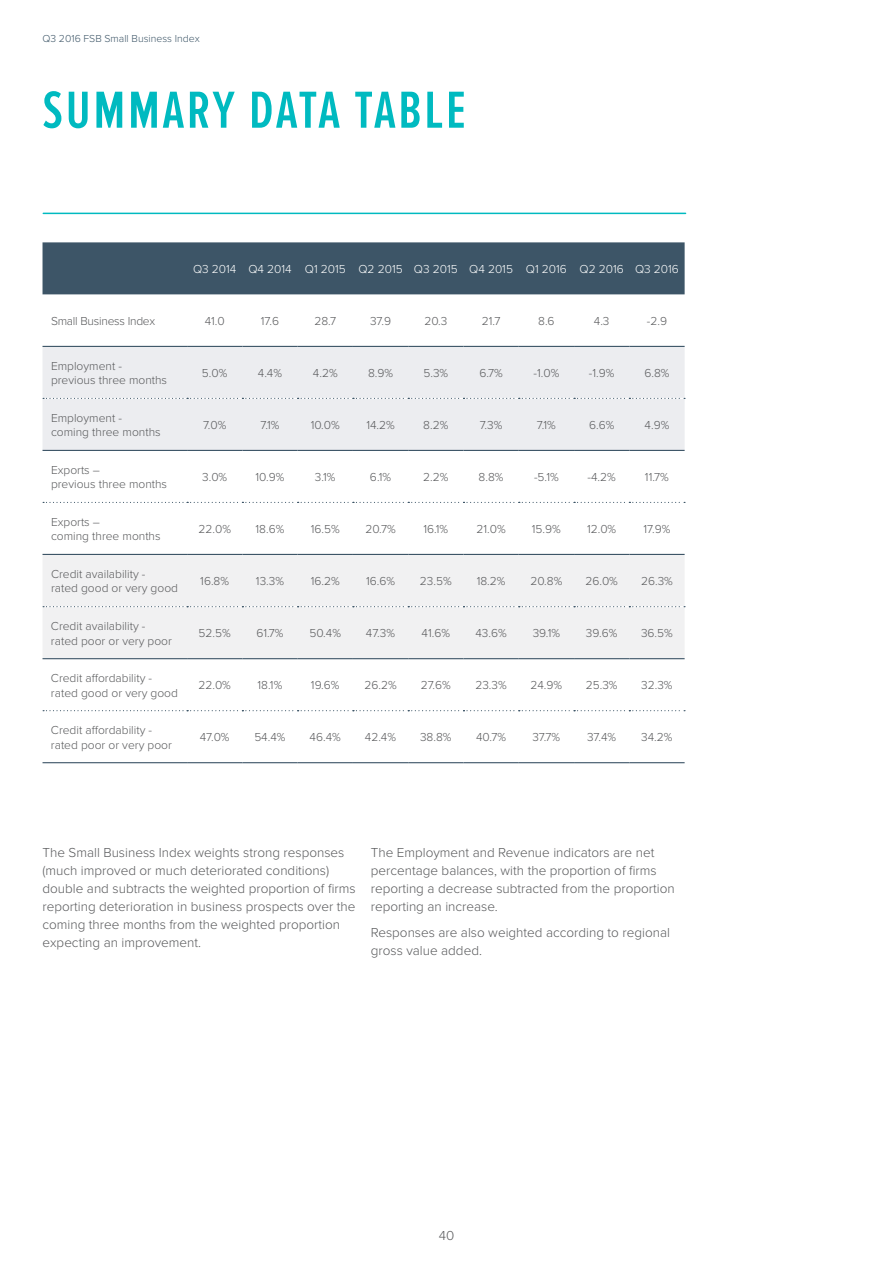
<style>
.page{position:relative;width:893px;height:1263px;background:#fff}
.page>*{position:absolute;margin:0;border:0;box-sizing:border-box;transform-origin:0 0}
.t1{font:600 54px "Proxima Nova Ex Cn";letter-spacing:.05em;color:#00bac0}
.t2{font:300 13.5px/18px "Proxima Nova";color:#58595b}
.t3{font:300 12px/14.4px "Proxima Nova";color:#58595b}
.t4{font:300 12px "Proxima Nova";color:#fff}
.t5{font:300 12px "Proxima Nova";letter-spacing:-.02em;color:#58595b}
.t6{font:300 10.5px "Proxima Nova";color:#3d5567}
</style>
<div class="page">
<hr style="left:43px;top:213px;width:643px;height:1px;background:#00bac0">
<div style="left:43px;top:242px;width:642px;height:52px;background:#3d5567"></div>
<div style="left:43px;top:347px;width:642px;height:103px;background:#ecedf0"></div>
<div style="left:43px;top:555px;width:642px;height:103px;background:#f1f1f2"></div>
<svg style="left:43px;top:659px;width:642px;height:53px"></svg>
<hr style="left:43px;top:346px;width:144px;height:1px;background:#3d5567">
<hr style="left:187px;top:346px;width:55px;height:1px;background:#3d5567">
<hr style="left:242px;top:346px;width:56px;height:1px;background:#3d5567">
<hr style="left:298px;top:346px;width:55px;height:1px;background:#3d5567">
<hr style="left:353px;top:346px;width:55px;height:1px;background:#3d5567">
<hr style="left:408px;top:346px;width:55px;height:1px;background:#3d5567">
<hr style="left:463px;top:346px;width:56px;height:1px;background:#3d5567">
<hr style="left:519px;top:346px;width:55px;height:1px;background:#3d5567">
<hr style="left:574px;top:346px;width:55px;height:1px;background:#3d5567">
<hr style="left:629px;top:346px;width:56px;height:1px;background:#3d5567">
<svg style="left:43px;top:398px;width:642px;height:1px"></svg>
<svg style="left:43px;top:450px;width:642px;height:104px"></svg>
<hr style="left:43px;top:554px;width:144px;height:1px;background:#3d5567">
<hr style="left:187px;top:554px;width:55px;height:1px;background:#3d5567">
<hr style="left:242px;top:554px;width:56px;height:1px;background:#3d5567">
<hr style="left:298px;top:554px;width:55px;height:1px;background:#3d5567">
<hr style="left:353px;top:554px;width:55px;height:1px;background:#3d5567">
<hr style="left:408px;top:554px;width:55px;height:1px;background:#3d5567">
<hr style="left:463px;top:554px;width:56px;height:1px;background:#3d5567">
<hr style="left:519px;top:554px;width:55px;height:1px;background:#3d5567">
<hr style="left:574px;top:554px;width:55px;height:1px;background:#3d5567">
<hr style="left:629px;top:554px;width:56px;height:1px;background:#3d5567">
<svg style="left:43px;top:606px;width:642px;height:1px"></svg>
<hr style="left:43px;top:658px;width:144px;height:1px;background:#3d5567">
<hr style="left:187px;top:658px;width:55px;height:1px;background:#3d5567">
<hr style="left:242px;top:658px;width:56px;height:1px;background:#3d5567">
<hr style="left:298px;top:658px;width:55px;height:1px;background:#3d5567">
<hr style="left:353px;top:658px;width:55px;height:1px;background:#3d5567">
<hr style="left:408px;top:658px;width:55px;height:1px;background:#3d5567">
<hr style="left:463px;top:658px;width:56px;height:1px;background:#3d5567">
<hr style="left:519px;top:658px;width:55px;height:1px;background:#3d5567">
<hr style="left:574px;top:658px;width:55px;height:1px;background:#3d5567">
<hr style="left:629px;top:658px;width:56px;height:1px;background:#3d5567">
<svg style="left:43px;top:710px;width:642px;height:1px"></svg>
<hr style="left:43px;top:762px;width:144px;height:1px;background:#3d5567">
<hr style="left:187px;top:762px;width:55px;height:1px;background:#3d5567">
<hr style="left:242px;top:762px;width:56px;height:1px;background:#3d5567">
<hr style="left:298px;top:762px;width:55px;height:1px;background:#3d5567">
<hr style="left:353px;top:762px;width:55px;height:1px;background:#3d5567">
<hr style="left:408px;top:762px;width:55px;height:1px;background:#3d5567">
<hr style="left:463px;top:762px;width:56px;height:1px;background:#3d5567">
<hr style="left:519px;top:762px;width:55px;height:1px;background:#3d5567">
<hr style="left:574px;top:762px;width:55px;height:1px;background:#3d5567">
<hr style="left:629px;top:762px;width:56px;height:1px;background:#3d5567">
<p class="t6" style="left:43px;top:32px;width:159px">Q3 2016 FSB Small Business Index</p>
<h1 class="t1" style="left:43px;top:80px;width:425px">SUMMARY DATA TABLE</h1>
<p class="t4" style="left:193px;top:262px;width:487px">Q3 2014 Q4 2014 Q1 2015 Q2 2015 Q3 2015 Q4 2015 Q1 2016 Q2 2016 Q3 2016</p>
<p class="t5" style="left:51px;top:314px;width:106px">Small Business Index</p>
<p class="t3" style="left:205px;top:314px;width:22px">41.0</p>
<p class="t3" style="left:261px;top:314px;width:20px">17.6</p>
<p class="t3" style="left:314px;top:314px;width:23px">28.7</p>
<p class="t3" style="left:370px;top:314px;width:22px">37.9</p>
<p class="t3" style="left:424px;top:314px;width:25px">20.3</p>
<p class="t3" style="left:482px;top:314px;width:20px">21.7</p>
<p class="t3" style="left:538px;top:314px;width:18px">8.6</p>
<p class="t3" style="left:594px;top:314px;width:17px">4.3</p>
<p class="t3" style="left:647px;top:314px;width:22px">-2.9</p>
<p class="t3" style="left:51px;top:359px;width:118px">Employment - previous three months</p>
<p class="t3" style="left:202px;top:366px;width:27px">5.0%</p>
<p class="t3" style="left:258px;top:366px;width:26px">4.4%</p>
<p class="t3" style="left:313px;top:366px;width:26px">4.2%</p>
<p class="t3" style="left:368px;top:366px;width:27px">8.9%</p>
<p class="t3" style="left:423px;top:366px;width:26px">5.3%</p>
<p class="t3" style="left:479px;top:366px;width:25px">6.7%</p>
<p class="t3" style="left:533px;top:366px;width:27px">-1.0%</p>
<p class="t3" style="left:589px;top:366px;width:27px">-1.9%</p>
<p class="t3" style="left:644px;top:366px;width:27px">6.8%</p>
<p class="t3" style="left:51px;top:411px;width:111px">Employment - coming three months</p>
<p class="t3" style="left:203px;top:418px;width:25px">7.0%</p>
<p class="t3" style="left:261px;top:418px;width:20px">7.1%</p>
<p class="t3" style="left:311px;top:418px;width:31px">10.0%</p>
<p class="t3" style="left:366px;top:418px;width:30px">14.2%</p>
<p class="t3" style="left:423px;top:418px;width:27px">8.2%</p>
<p class="t3" style="left:480px;top:418px;width:24px">7.3%</p>
<p class="t3" style="left:537px;top:418px;width:20px">7.1%</p>
<p class="t3" style="left:589px;top:418px;width:27px">6.6%</p>
<p class="t3" style="left:645px;top:418px;width:26px">4.9%</p>
<p class="t3" style="left:51px;top:463px;width:118px">Exports –<br>previous three months</p>
<p class="t3" style="left:202px;top:470px;width:27px">3.0%</p>
<p class="t3" style="left:256px;top:470px;width:30px">10.9%</p>
<p class="t3" style="left:315px;top:470px;width:22px">3.1%</p>
<p class="t3" style="left:370px;top:470px;width:23px">6.1%</p>
<p class="t3" style="left:423px;top:470px;width:27px">2.2%</p>
<p class="t3" style="left:479px;top:470px;width:26px">8.8%</p>
<p class="t3" style="left:534px;top:470px;width:26px">-5.1%</p>
<p class="t3" style="left:587px;top:470px;width:30px">-4.2%</p>
<p class="t3" style="left:645px;top:470px;width:25px">11.7%</p>
<p class="t3" style="left:51px;top:515px;width:111px">Exports –<br>coming three months</p>
<p class="t3" style="left:198px;top:522px;width:34px">22.0%</p>
<p class="t3" style="left:256px;top:522px;width:30px">18.6%</p>
<p class="t3" style="left:311px;top:522px;width:30px">16.5%</p>
<p class="t3" style="left:365px;top:522px;width:32px">20.7%</p>
<p class="t3" style="left:423px;top:522px;width:26px">16.1%</p>
<p class="t3" style="left:476px;top:522px;width:31px">21.0%</p>
<p class="t3" style="left:532px;top:522px;width:30px">15.9%</p>
<p class="t3" style="left:587px;top:522px;width:31px">12.0%</p>
<p class="t3" style="left:643px;top:522px;width:28px">17.9%</p>
<p class="t3" style="left:51px;top:567px;width:129px">Credit availability -<br>rated good or very good</p>
<p class="t3" style="left:200px;top:574px;width:30px">16.8%</p>
<p class="t3" style="left:256px;top:574px;width:30px">13.3%</p>
<p class="t3" style="left:311px;top:574px;width:30px">16.2%</p>
<p class="t3" style="left:366px;top:574px;width:30px">16.6%</p>
<p class="t3" style="left:420px;top:574px;width:33px">23.5%</p>
<p class="t3" style="left:477px;top:574px;width:30px">18.2%</p>
<p class="t3" style="left:530px;top:574px;width:33px">20.8%</p>
<p class="t3" style="left:585px;top:574px;width:34px">26.0%</p>
<p class="t3" style="left:641px;top:574px;width:33px">26.3%</p>
<p class="t3" style="left:51px;top:619px;width:122px">Credit availability - rated poor or very poor</p>
<p class="t3" style="left:199px;top:626px;width:34px">52.5%</p>
<p class="t3" style="left:256px;top:626px;width:29px">61.7%</p>
<p class="t3" style="left:309px;top:626px;width:33px">50.4%</p>
<p class="t3" style="left:366px;top:626px;width:31px">47.3%</p>
<p class="t3" style="left:422px;top:626px;width:30px">41.6%</p>
<p class="t3" style="left:475px;top:626px;width:33px">43.6%</p>
<p class="t3" style="left:533px;top:626px;width:29px">39.1%</p>
<p class="t3" style="left:586px;top:626px;width:33px">39.6%</p>
<p class="t3" style="left:641px;top:626px;width:33px">36.5%</p>
<p class="t3" style="left:51px;top:671px;width:129px">Credit affordability - rated good or very good</p>
<p class="t3" style="left:198px;top:678px;width:34px">22.0%</p>
<p class="t3" style="left:258px;top:678px;width:26px">18.1%</p>
<p class="t3" style="left:311px;top:678px;width:30px">19.6%</p>
<p class="t3" style="left:364px;top:678px;width:34px">26.2%</p>
<p class="t3" style="left:421px;top:678px;width:32px">27.6%</p>
<p class="t3" style="left:475px;top:678px;width:33px">23.3%</p>
<p class="t3" style="left:530px;top:678px;width:33px">24.9%</p>
<p class="t3" style="left:586px;top:678px;width:33px">25.3%</p>
<p class="t3" style="left:641px;top:678px;width:33px">32.3%</p>
<p class="t3" style="left:51px;top:723px;width:122px">Credit affordability - rated poor or very poor</p>
<p class="t3" style="left:200px;top:730px;width:31px">47.0%</p>
<p class="t3" style="left:254px;top:730px;width:33px">54.4%</p>
<p class="t3" style="left:310px;top:730px;width:33px">46.4%</p>
<p class="t3" style="left:365px;top:730px;width:33px">42.4%</p>
<p class="t3" style="left:420px;top:730px;width:33px">38.8%</p>
<p class="t3" style="left:476px;top:730px;width:31px">40.7%</p>
<p class="t3" style="left:532px;top:730px;width:29px">37.7%</p>
<p class="t3" style="left:587px;top:730px;width:31px">37.4%</p>
<p class="t3" style="left:641px;top:730px;width:33px">34.2%</p>
<p class="t2" style="left:43px;top:844px;width:315px">The Small Business Index weights strong responses (much improved or much deteriorated conditions) double and subtracts the weighted proportion of firms reporting deterioration in business prospects over the coming three months from the weighted proportion expecting an improvement.</p>
<p class="t2" style="left:371px;top:844px;width:305px">The Employment and Revenue indicators are net percentage balances, with the proportion of firms reporting a decrease subtracted from the proportion reporting an increase.</p>
<p class="t2" style="left:371px;top:924px;width:301px">Responses are also weighted according to regional gross value added.</p>
<p class="t2" style="left:439px;top:1226px;width:17px">40</p>
</div>
